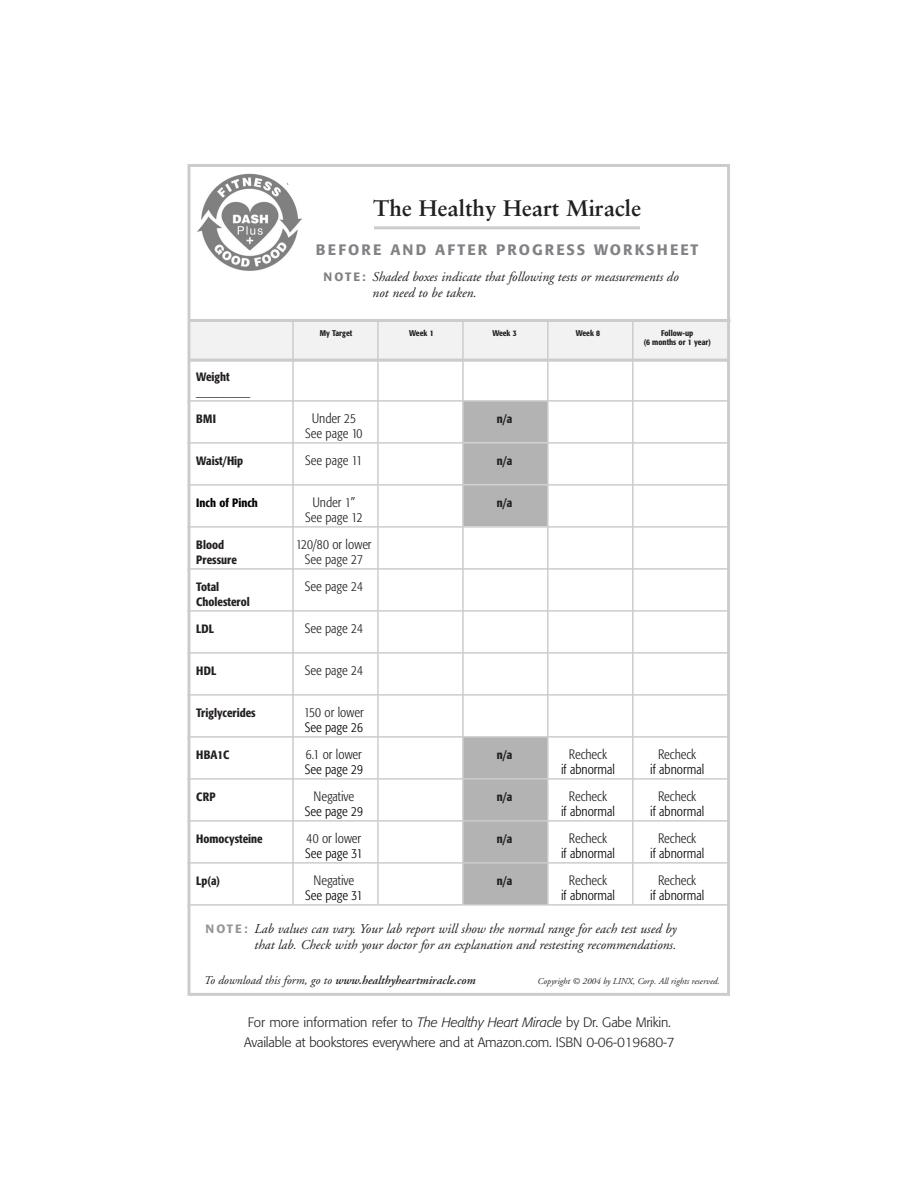
<style>
.page{position:relative;width:918px;height:1188px;background:#fff}
.page>*{position:absolute;margin:0;border:0;box-sizing:border-box;transform-origin:0 0}
.t1{font:700 22.5px "Sabon";color:#231f20}
.t2{font:500 15px "Formata";letter-spacing:.135em;color:#808285}
.t3{font:italic 13.5px/16.5px "Adobe Garamond";color:#231f20}
.t4{font:300 condensed 13.5px "Formata";color:#231f20}
.t5{font:300 13.5px/19.5px "Formata";letter-spacing:-.015em;color:#231f20}
.t6{font:300 condensed 13.5px "Formata";color:#000}
.t7{font:500 condensed 12px "Formata";color:#231f20}
.t8{font:italic 600 12px "Adobe Garamond";color:#231f20}
.t9{font:500 condensed 12px "Formata";color:#000}
.t10{font:italic 9px "Adobe Garamond";color:#231f20}
.t11{font:500 condensed 8.25px/9px "Formata";color:#231f20;text-align:center}
.s1{font-family:"Formata";font-weight:500;font-style:normal;font-size:12px;color:#808080}
.s2{font-family:"Formata";font-weight:500;font-style:normal;font-size:12px;color:#939598}
.s3{font-weight:400}
.s4{font-style:italic}
</style>
<div class="page">
<div style="left:464px;top:401px;width:84px;height:41px;background:#b3b3b3"></div>
<div style="left:464px;top:443px;width:84px;height:41px;background:#b3b3b3"></div>
<div style="left:464px;top:485px;width:84px;height:41px;background:#b3b3b3"></div>
<div style="left:464px;top:737px;width:84px;height:41px;background:#b3b3b3"></div>
<div style="left:464px;top:779px;width:84px;height:41px;background:#b3b3b3"></div>
<div style="left:464px;top:821px;width:84px;height:41px;background:#b3b3b3"></div>
<div style="left:464px;top:864px;width:84px;height:41px;background:#b3b3b3"></div>
<img style="left:197px;top:173px;width:105px;height:98px">
<hr style="left:374px;top:226px;width:266px;height:3px;background:#ccc">
<div style="left:189px;top:320px;width:541px;height:42px;background:#f2f2f2"></div>
<hr style="left:189px;top:319px;width:541px;height:3px;background:#ccc">
<hr style="left:188px;top:359px;width:542px;height:3px;background:#ccc">
<hr style="left:632px;top:320px;width:2px;height:584px;background:#ccc">
<hr style="left:547px;top:321px;width:2px;height:583px;background:#ccc">
<hr style="left:462px;top:319px;width:2px;height:585px;background:#ccc">
<hr style="left:377px;top:320px;width:2px;height:584px;background:#ccc">
<hr style="left:292px;top:320px;width:2px;height:584px;background:#ccc">
<div style="left:188px;top:164px;width:542px;height:832px;border:3px solid #ccc"></div>
<hr style="left:188px;top:400px;width:541px;height:2px;background:#ccc">
<hr style="left:188px;top:442px;width:541px;height:2px;background:#ccc">
<hr style="left:188px;top:484px;width:541px;height:2px;background:#ccc">
<hr style="left:188px;top:526px;width:541px;height:2px;background:#ccc">
<hr style="left:188px;top:568px;width:541px;height:2px;background:#ccc">
<hr style="left:188px;top:610px;width:541px;height:2px;background:#ccc">
<hr style="left:188px;top:652px;width:541px;height:2px;background:#ccc">
<hr style="left:188px;top:694px;width:541px;height:2px;background:#ccc">
<hr style="left:188px;top:736px;width:541px;height:2px;background:#ccc">
<hr style="left:188px;top:778px;width:541px;height:2px;background:#ccc">
<hr style="left:188px;top:820px;width:541px;height:2px;background:#ccc">
<hr style="left:188px;top:862px;width:541px;height:2px;background:#ccc">
<hr style="left:188px;top:904px;width:541px;height:2px;background:#ccc">
<h1 class="t1" style="left:373px;top:199px;width:270px">The Healthy Heart Miracle</h1>
<p class="t2" style="left:316px;top:243px;width:384px">BEFORE AND AFTER PROGRESS WORKSHEET</p>
<p class="t3" style="left:372px;top:269px;width:308px;text-indent:-48px"><span class="s1">N OT E :</span> Shaded boxes indicate that following tests or measurements do not need to be taken.</p>
<p class="t11" style="left:320px;top:329px;width:34px">My Target</p>
<p class="t11" style="left:409px;top:329px;width:26px">Week 1</p>
<p class="t11" style="left:492px;top:329px;width:26px">Week 3</p>
<p class="t11" style="left:576px;top:329px;width:26px">Week 8</p>
<p class="t11" style="left:644px;top:329px;width:69px">Follow-up<br>(6 months or 1 year)</p>
<p class="t7" style="left:196px;top:371px;width:35px">Weight</p>
<p class="t4" style="left:196px;top:385px;width:55px">________</p>
<p class="t7" style="left:196px;top:413px;width:21px">BMI</p>
<p class="t4" style="left:312px;top:412px;width:46px">Under 25</p>
<p class="t7" style="left:497px;top:413px;width:17px">n/a</p>
<p class="t4" style="left:305px;top:427px;width:59px">See page 10</p>
<p class="t7" style="left:196px;top:455px;width:48px">Waist/Hip</p>
<p class="t4" style="left:305px;top:454px;width:59px">See page 11</p>
<p class="t7" style="left:497px;top:455px;width:17px">n/a</p>
<p class="t9" style="left:196px;top:497px;width:63px">Inch of Pinch</p>
<p class="t4" style="left:312px;top:496px;width:45px">Under 1”</p>
<p class="t7" style="left:497px;top:497px;width:17px">n/a</p>
<p class="t4" style="left:305px;top:511px;width:59px">See page 12</p>
<p class="t7" style="left:196px;top:539px;width:29px">Blood</p>
<p class="t4" style="left:296px;top:538px;width:77px">120/80 or lower</p>
<p class="t7" style="left:196px;top:554px;width:42px">Pressure</p>
<p class="t4" style="left:305px;top:553px;width:60px">See page 27</p>
<p class="t7" style="left:196px;top:581px;width:24px">Total</p>
<p class="t4" style="left:305px;top:580px;width:60px">See page 24</p>
<p class="t7" style="left:196px;top:596px;width:55px">Cholesterol</p>
<p class="t7" style="left:196px;top:623px;width:19px">LDL</p>
<p class="t4" style="left:305px;top:622px;width:60px">See page 24</p>
<p class="t7" style="left:196px;top:665px;width:22px">HDL</p>
<p class="t4" style="left:305px;top:664px;width:60px">See page 24</p>
<p class="t7" style="left:196px;top:707px;width:61px">Triglycerides</p>
<p class="t4" style="left:304px;top:706px;width:61px">150 or lower</p>
<p class="t6" style="left:305px;top:721px;width:60px">See page 26</p>
<p class="t7" style="left:196px;top:749px;width:35px">HBA1C</p>
<p class="t4" style="left:306px;top:748px;width:58px">6.1 or lower</p>
<p class="t7" style="left:497px;top:749px;width:17px">n/a</p>
<p class="t4" style="left:569px;top:748px;width:40px">Recheck</p>
<p class="t4" style="left:658px;top:748px;width:40px">Recheck</p>
<p class="t6" style="left:305px;top:763px;width:60px">See page 29</p>
<p class="t6" style="left:561px;top:763px;width:55px">if abnormal</p>
<p class="t6" style="left:650px;top:763px;width:55px">if abnormal</p>
<p class="t7" style="left:196px;top:791px;width:21px">CRP</p>
<p class="t4" style="left:314px;top:790px;width:42px">Negative</p>
<p class="t7" style="left:497px;top:791px;width:17px">n/a</p>
<p class="t4" style="left:569px;top:790px;width:40px">Recheck</p>
<p class="t4" style="left:658px;top:790px;width:40px">Recheck</p>
<p class="t6" style="left:305px;top:805px;width:60px">See page 29</p>
<p class="t6" style="left:561px;top:805px;width:55px">if abnormal</p>
<p class="t6" style="left:650px;top:805px;width:55px">if abnormal</p>
<p class="t7" style="left:196px;top:833px;width:68px">Homocysteine</p>
<p class="t4" style="left:307px;top:832px;width:56px">40 or lower</p>
<p class="t7" style="left:497px;top:833px;width:17px">n/a</p>
<p class="t4" style="left:569px;top:832px;width:40px">Recheck</p>
<p class="t4" style="left:658px;top:832px;width:40px">Recheck</p>
<p class="t6" style="left:305px;top:847px;width:59px">See page 31</p>
<p class="t6" style="left:561px;top:847px;width:55px">if abnormal</p>
<p class="t6" style="left:650px;top:847px;width:55px">if abnormal</p>
<p class="t7" style="left:196px;top:875px;width:25px">Lp(a)</p>
<p class="t4" style="left:314px;top:874px;width:42px">Negative</p>
<p class="t7" style="left:497px;top:875px;width:17px">n/a</p>
<p class="t4" style="left:569px;top:874px;width:40px">Recheck</p>
<p class="t4" style="left:658px;top:874px;width:40px">Recheck</p>
<p class="t6" style="left:305px;top:889px;width:59px">See page 31</p>
<p class="t6" style="left:561px;top:889px;width:55px">if abnormal</p>
<p class="t6" style="left:650px;top:889px;width:55px">if abnormal</p>
<p class="t3" style="left:206px;top:921px;width:472px;text-align:right"><span class="s2">N OT E :</span> Lab values can vary. Your lab report will show the normal range for each test used by that lab. Check with your doctor for an explanation and restesting recommendations.</p>
<p class="t8" style="left:204px;top:975px;width:273px"><span class="s3">To download this form, go to</span> www.healthyheartmiracle.com</p>
<p class="t10" style="left:537px;top:977px;width:184px">Copyright © 2004 by LINX, Corp. All rights reserved.</p>
<p class="t5" style="left:244px;top:1014px;width:432px">For more information refer to <span class="s4">The Healthy Heart Miracle</span> by Dr. Gabe Mrikin.<br>Available at bookstores everywhere and at Amazon.com. ISBN 0-06-019680-7</p>
</div>
